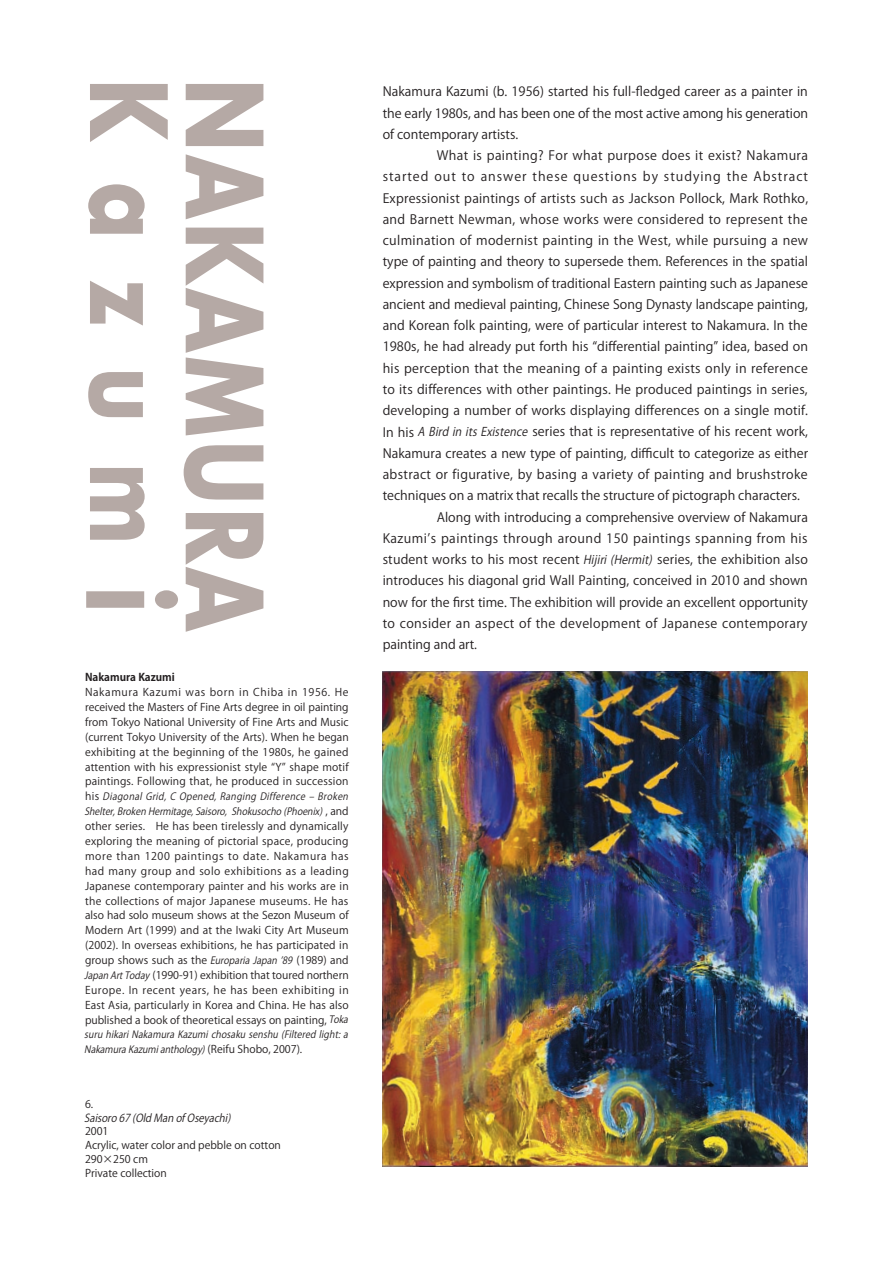
<style>
.page{position:relative;width:893px;height:1263px;background:#fff}
.page>*{position:absolute;margin:0;border:0;box-sizing:border-box;transform-origin:0 0}
.t1{font:700 113.1px "Futura";color:#b5a9a5;scale:.8 1}
.t2{font:700 103.2px "Futura";letter-spacing:.04em;color:#b5a9a5;scale:.8 1}
.t3{font:12.75px/21.3px "Koz Go Pro";letter-spacing:.01em;color:#231f20;text-align:justify}
.t4{font:12.75px "Koz Go Pro";letter-spacing:.03em;color:#231f20}
.t5{font:12.75px "Koz Go Pro";letter-spacing:.035em;color:#231f20}
.t6{font:12.75px "Koz Go Pro";letter-spacing:.075em;color:#231f20}
.t7{font:italic 12px "Koz Go Pro";color:#231f20;scale:.91 1}
.t8{font:italic 10.95px "Koz Go Pro";color:#231f20;scale:.91 1}
.t9{font:10.65px/14.9px "Koz Go Pro";letter-spacing:.015em;color:#231f20}
.t10{font:700 10.65px "Koz Go Pro";color:#231f20}
.t11{font:italic 9.9px "Koz Go Pro";color:#231f20;scale:.91 1}
.s1{font-style:normal;font-size:10.65px}
.s2{font-style:italic;font-size:9.9px}
.s3{font-style:italic;font-size:12px}
</style>
<div class="page">
<img style="left:383px;top:671px;width:425px;height:495px">
<h2 class="t2" style="left:200px;top:79px;width:584px;rotate:90deg">Kazum</h2>
<h2 class="t2" style="left:296px;top:79px;width:693px;rotate:90deg">NAKAMURA</h2>
<h1 class="t1" style="left:207px;top:586px;width:36px;rotate:90deg">i</h1>
<p class="t10" style="left:85px;top:670px;width:91px">Nakamura Kazumi</p>
<p class="t9" style="left:85px;top:685px;width:265px;text-align:justify">Nakamura Kazumi was born in Chiba in 1956. He received the Masters of Fine Arts degree in oil painting from Tokyo National University of Fine Arts and Music (current Tokyo University of the Arts .) When he began exhibiting at the beginning of the 1980 ,s he gained attention with his expressionist style “Y” shape motif paintings. Following that, he produced in succession</p>
<p class="t11" style="left:214px;top:790px;width:151px">, Ranging Difference – Broken</p>
<p class="t11" style="left:85px;top:790px;width:91px"><span class="s1">h i s</span> Diagonal Grid</p>
<p class="t11" style="left:164px;top:790px;width:59px">C, Opened</p>
<p class="t9" style="left:319px;top:804px;width:31px">,<span class="s2">)</span> and</p>
<p class="t11" style="left:84px;top:805px;width:36px">Shelter</p>
<p class="t11" style="left:113px;top:805px;width:90px">, Broken Hermitage</p>
<p class="t11" style="left:225px;top:805px;width:108px">, Shokusocho Phoenix</p>
<p class="t11" style="left:284px;top:805px;width:7px">(</p>
<p class="t11" style="left:191px;top:805px;width:41px">, Saisoro</p>
<p class="t9" style="left:85px;top:819px;width:265px">other series.<br>exploring the meaning of pictorial space, producing more than 1200 paintings to date. Nakamura has had many group and solo exhibitions as a leading Japanese contemporary painter and his works are in the collections of major Japanese museums. He has also had solo museum shows at the Sezon Museum of Modern Art (1999) and at the Iwaki City Art Museum (2002 I n.) overseas exhibitions, he has participated in g r o u p s h o w s s u c h a s t h e <span class="s2">Europaria Japan 89</span> ( 1 9 8 9 ) a n d</p>
<p class="t9" style="left:156px;top:819px;width:194px">He has been tirelessly and dynamically</p>
<p class="t11" style="left:280px;top:954px;width:7px">’</p>
<p class="t9" style="left:84px;top:968px;width:268px"><span class="s2">JapanArtToday</span>(1990-91) exhibition that toured northern Europe. In recent years, he has been exhibiting in East Asia, particularly in Korea and China. He has also published a book of theoretical essays on painting, <span class="s2">Toka</span></p>
<p class="t11" style="left:338px;top:1028px;width:15px">a:</p>
<p class="t11" style="left:84px;top:1028px;width:283px">suru hikari Nakamura Kazumi chosaku senshu Filtered light</p>
<p class="t11" style="left:281px;top:1028px;width:7px">(</p>
<p class="t9" style="left:202px;top:1042px;width:102px"><span class="s2">)</span>(Reifu Shobo, 2007 .(</p>
<p class="t11" style="left:84px;top:1043px;width:134px">Nakamura Kazumi anthology</p>
<p class="t9" style="left:85px;top:1096px;width:10px">6.</p>
<p class="t8" style="left:84px;top:1111px;width:162px">Saisoro 67 Old Man of Oseyachi</p>
<p class="t8" style="left:132px;top:1111px;width:8px">(</p>
<p class="t9" style="left:85px;top:1125px;width:197px;line-height:13.8px">2001<br>Acrylic, water color and pebble on cotton<br>290×250 cm<br>Private collection</p>
<p class="t8" style="left:227px;top:1111px;width:8px">(</p>
<p class="t3" style="left:383px;top:81px;width:427px">Nakamura Kazumi (b. 1956) started his full-fledged career as a painter in</p>
<p class="t3" style="left:383px;top:103px;width:427px">the early 1980 ,s and has been one of the most active among his generation</p>
<p class="t3" style="left:383px;top:124px;width:137px">of contemporary artists.</p>
<p class="t4" style="left:437px;top:147px;width:373px">What is painting? For what purpose does it exist? Nakamura</p>
<p class="t6" style="left:753px;top:168px;width:56px">Abstract</p>
<p class="t6" style="left:383px;top:168px;width:47px">started</p>
<p class="t3" style="left:383px;top:188px;width:427px">Expressionist paintings of artists such as Jackson Pollock, Mark Rothko,</p>
<p class="t3" style="left:383px;top:209px;width:426px">and Barnett Newman, whose works were considered to represent the</p>
<p class="t4" style="left:383px;top:232px;width:427px">culmination of modernist painting in the West, while pursuing a new</p>
<p class="t3" style="left:383px;top:251px;width:427px">type of painting and theory to supersede them. References in the spatial</p>
<p class="t3" style="left:383px;top:273px;width:427px">expression and symbolism of traditional Eastern painting such as Japanese</p>
<p class="t3" style="left:383px;top:294px;width:427px">ancient and medieval painting, Chinese Song Dynasty landscape painting,</p>
<p class="t3" style="left:383px;top:315px;width:427px">and Korean folk painting, were of particular interest to Nakamura In. the</p>
<p class="t3" style="left:383px;top:336px;width:427px">1980 ,s he had already put forth his “differential painting” idea, based on</p>
<p class="t3" style="left:383px;top:358px;width:427px">his perception that the meaning of a painting exists only in reference</p>
<p class="t3" style="left:383px;top:379px;width:427px">to its differences with other paintings. He produced paintings in series,</p>
<p class="t3" style="left:383px;top:400px;width:427px">developing a number of works displaying differences on a single motif.</p>
<p class="t3" style="left:383px;top:421px;width:427px">In his <span class="s3">ABirdinitsExistence</span> series that is representative of his recent work,</p>
<p class="t3" style="left:383px;top:443px;width:427px">Nakamura creates a new type of painting, difficult to categorize as either</p>
<p class="t3" style="left:383px;top:464px;width:426px">abstract or figurative, by basing a variety of painting and brushstroke</p>
<p class="t3" style="left:383px;top:485px;width:419px">techniques on a matrix that recalls the structure of pictograph characters.</p>
<p class="t3" style="left:437px;top:506px;width:373px">Along with introducing a comprehensive overview of Nakamura</p>
<p class="t5" style="left:383px;top:530px;width:426px">Kazumi s’ paintings through around 150 paintings spanning from his</p>
<p class="t3" style="left:648px;top:549px;width:161px"><span class="s3">)</span> series, the exhibition also</p>
<p class="t3" style="left:532px;top:166px;width:37px">these</p>
<p class="t3" style="left:643px;top:166px;width:17px">by</p>
<p class="t6" style="left:664px;top:168px;width:58px">studying</p>
<p class="t3" style="left:727px;top:166px;width:22px">the</p>
<p class="t6" style="left:574px;top:168px;width:65px">questions</p>
<p class="t3" style="left:434px;top:166px;width:23px">out</p>
<p class="t3" style="left:462px;top:166px;width:14px">to</p>
<p class="t3" style="left:481px;top:166px;width:47px">answer</p>
<p class="t3" style="left:383px;top:549px;width:270px">s t u d e n t w o r k s t o h i s m o s t r e c e n t <span class="s3">Hijiri Hermit</span></p>
<p class="t7" style="left:610px;top:552px;width:9px">(</p>
<p class="t3" style="left:383px;top:570px;width:427px">introduces his diagonal grid Wall Painting, conceived in 2010 and shown now for the first time. The exhibition will provide an excellent opportunity to consider an aspect of the development of Japanese contemporary painting and art.</p>
</div>
